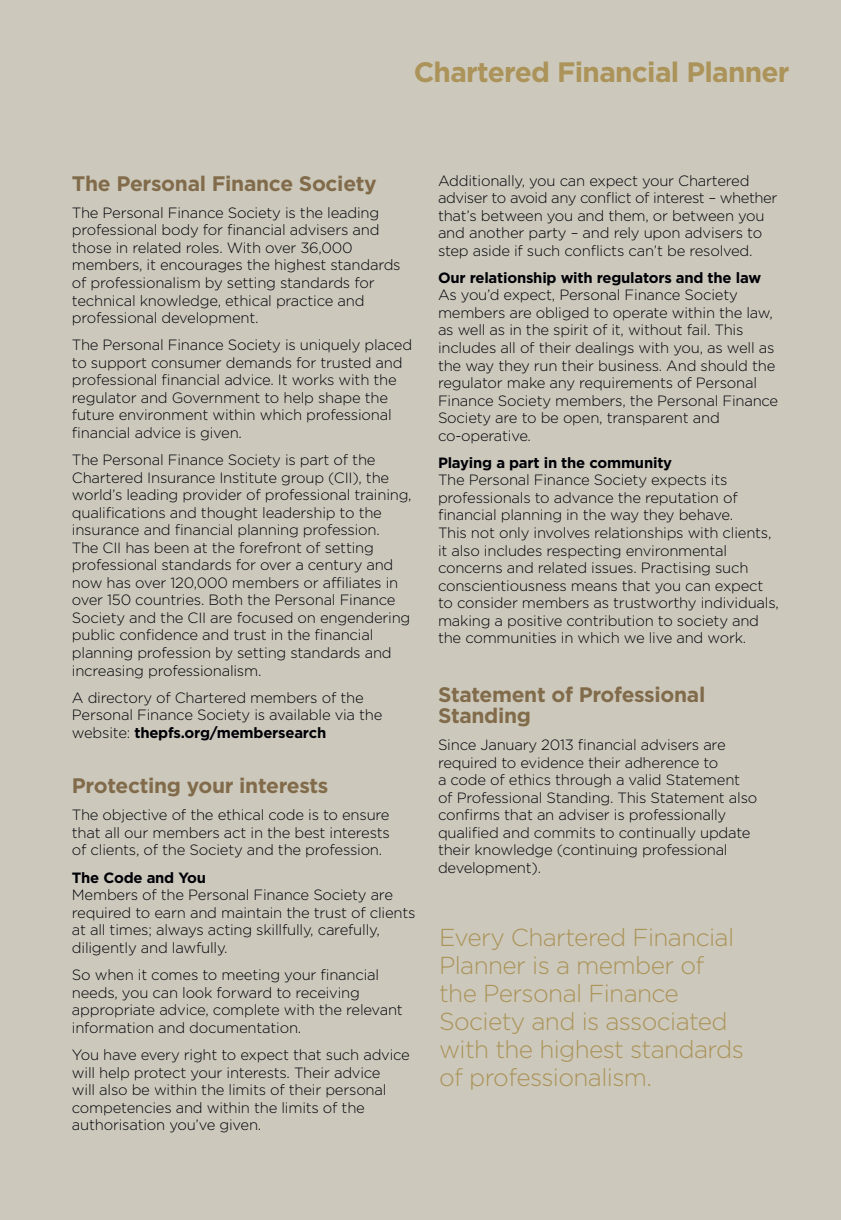
<style>
.page{position:relative;width:841px;height:1220px;background:#fff}
.page>*{position:absolute;margin:0;border:0;box-sizing:border-box;transform-origin:0 0}
.t1{font:700 28px "Gotham";letter-spacing:-.025em;color:#ab9359}
.t2{font:300 24.5px/28px "Gotham";letter-spacing:-.025em;color:#ab9359}
.t3{font:700 21px/21px "Gotham";letter-spacing:-.015em;color:#816b4a}
.t4{font:300 14.88px/17.5px "Gotham";letter-spacing:-.015em;color:#000007}
.t5{font:700 14.88px "Gotham";letter-spacing:-.015em;color:#000007}
.s1{font-weight:700}
</style>
<div class="page">
<div style="left:0;top:0;width:841px;height:1219px;background:#ccc9bc"></div>
<h1 class="t1" style="left:414px;top:55px;width:377px">Chartered Financial Planner</h1>
<h3 class="t3" style="left:72px;top:172px;width:306px">The Personal Finance Society</h3>
<p class="t4" style="left:72px;top:204px;width:330px">The Personal Finance Society is the leading professional body for financial advisers and those in related roles. With over 36,000 members, it encourages the highest standards of professionalism by setting standards for technical knowledge, ethical practice and professional development.</p>
<p class="t4" style="left:72px;top:336px;width:342px">The Personal Finance Society is uniquely placed to support consumer demands for trusted and professional financial advice. It works with the regulator and Government to help shape the future environment within which professional financial advice is given.</p>
<p class="t4" style="left:72px;top:451px;width:341px">The Personal Finance Society is part of the Chartered Insurance Institute group (CII), the world’s leading provider of professional training, qualifications and thought leadership to the insurance and financial planning profession.<br>The CII has been at the forefront of setting professional standards for over a century and now has over 120,000 members or affiliates in over 150 countries. Both the Personal Finance Society and the CII are focused on engendering public confidence and trust in the financial planning profession by setting standards and increasing professionalism.</p>
<p class="t4" style="left:72px;top:688px;width:312px">A directory of Chartered members of the<br>Personal Finance Society is available via the website: <span class="s1">thepfs.org/membersearch</span></p>
<h3 class="t3" style="left:72px;top:774px;width:258px">Protecting your interests</h3>
<p class="t4" style="left:72px;top:806px;width:319px;text-align:justify">The objective of the ethical code is to ensure that all our members act in the best interests of clients, of the Society and the profession.</p>
<p class="t5" style="left:72px;top:868px;width:136px">The Code and You</p>
<p class="t4" style="left:72px;top:886px;width:345px">Members of the Personal Finance Society are required to earn and maintain the trust of clients at all times; always acting skillfully, carefully, diligently and lawfully.</p>
<p class="t4" style="left:72px;top:966px;width:332px">So when it comes to meeting your financial needs, you can look forward to receiving appropriate advice, complete with the relevant information and documentation.</p>
<p class="t4" style="left:72px;top:1045px;width:339px">You have every right to expect that such advice will help protect your interests. Their advice<br>will also be within the limits of their personal competencies and within the limits of the authorisation you’ve given.</p>
<p class="t4" style="left:438px;top:171px;width:341px">Additionally, you can expect your Chartered adviser to avoid any conflict of interest – whether that’s between you and them, or between you and another party – and rely upon advisers to step aside if such conflicts can’t be resolved.</p>
<p class="t5" style="left:438px;top:268px;width:325px">Our relationship with regulators and the law</p>
<p class="t4" style="left:438px;top:286px;width:342px">As you’d expect, Personal Finance Society members are obliged to operate within the law, as well as in the spirit of it, without fail. This includes all of their dealings with you, as well as the way they run their business. And should the regulator make any requirements of Personal Finance Society members, the Personal Finance Society are to be open, transparent and co-operative.</p>
<p class="t5" style="left:438px;top:453px;width:236px">Playing a part in the community</p>
<p class="t4" style="left:438px;top:471px;width:342px">The Personal Finance Society expects its professionals to advance the reputation of financial planning in the way they behave.<br>This not only involves relationships with clients, it also includes respecting environmental concerns and related issues. Practising such conscientiousness means that you can expect to consider members as trustworthy individuals, making a positive contribution to society and the communities in which we live and work.</p>
<h3 class="t3" style="left:438px;top:683px;width:269px">Statement of Professional<br>Standing</h3>
<p class="t4" style="left:438px;top:735px;width:321px">Since January 2013 financial advisers are required to evidence their adherence to<br>a code of ethics through a valid Statement of Professional Standing. This Statement also confirms that an adviser is professionally qualified and commits to continually update their knowledge (continuing professional development).</p>
<h2 class="t2" style="left:439px;top:922px;width:306px">Every Chartered Financial<br>Planner is a member of the Personal Finance<br>Society and is associated with the highest standards of professionalism.</h2>
</div>
